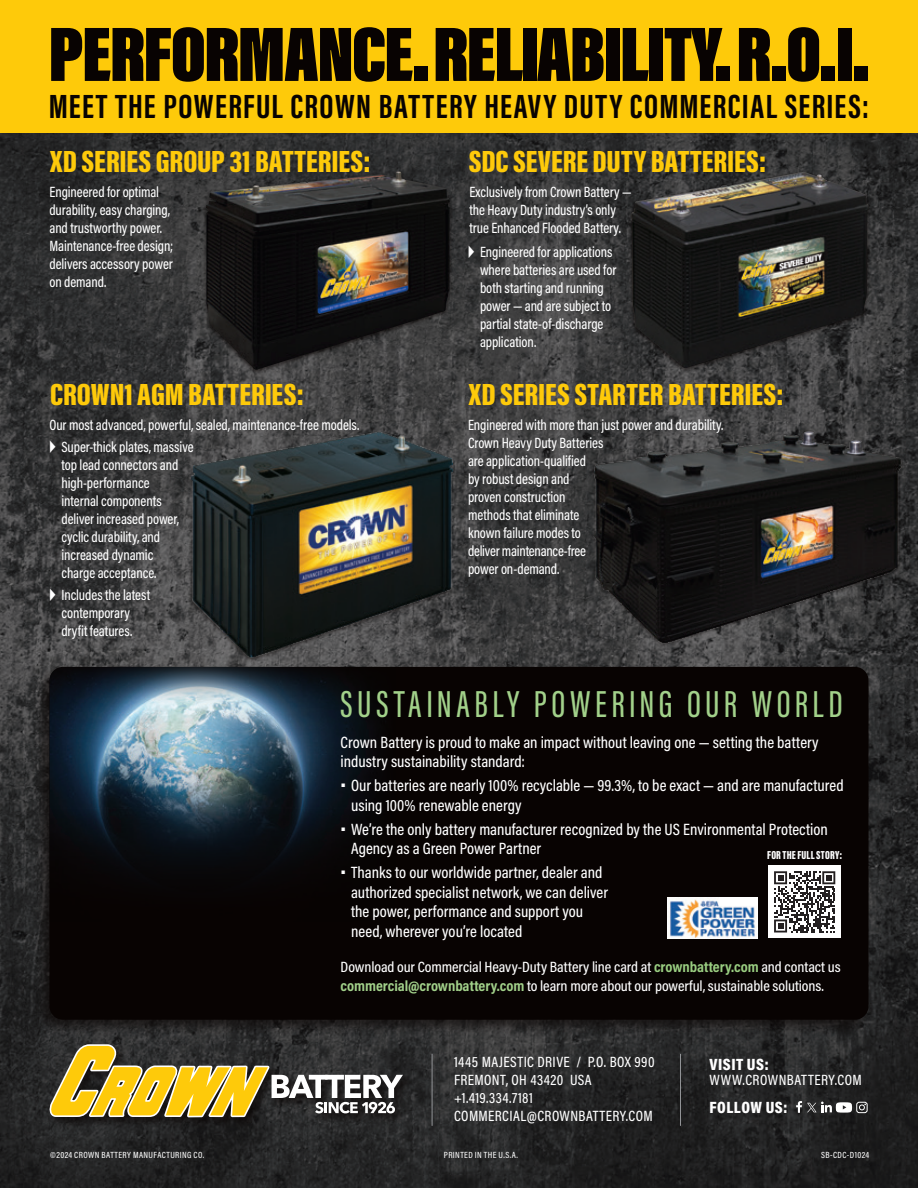
<style>
.page{position:relative;width:918px;height:1188px;background:#fff}
.page>*{position:absolute;margin:0;border:0;box-sizing:border-box;transform-origin:0 0}
.t1{font:900 79.5px "Acumin Pro Extra Cond";letter-spacing:-.025em;color:#080302;scale:1.06 1}
.t2{font:500 38.7px "Acumin Pro Extra Cond";letter-spacing:.115em;color:#a2d18a}
.t3{font:700 34.5px "Acumin Pro Extra Cond";letter-spacing:.04em;color:#080302;scale:1.05 1}
.t4{font:900 31.5px "Acumin Pro Extra Cond";color:#feca0a;scale:1.1 1}
.t5{font:500 16.5px/19.5px "Acumin Pro Cond";color:#fff}
.t6{font:900 16.5px "Acumin Pro Cond";letter-spacing:.03em;color:#fff}
.t7{font:500 15px/18px "Acumin Pro Cond";letter-spacing:-.005em;color:#fff;scale:.95 1}
.t8{font:500 15px/19.5px "Acumin Pro Cond";letter-spacing:-.005em;color:#fff;scale:1.05 1}
.t9{font:500 15px/18px "Acumin Pro Cond";letter-spacing:.025em;color:#fff}
.t10{font:500 15px "Acumin Pro Cond";letter-spacing:.035em;color:#fff}
.t11{font:900 11.85px "Acumin Pro Extra Cond";letter-spacing:.02em;color:#fff}
.t12{font:500 9px "Acumin Pro Cond";letter-spacing:.045em;color:#fff}
.s1{font-size:22.5px}
.s2{font-weight:700;color:#9ace81}
.s3{font-weight:700;color:#a2d18a}
</style>
<div class="page">
<img style="left:0;top:133px;width:918px;height:1055px">
<div style="left:0;top:0;width:918px;height:133px;background:#feca0a"></div>
<hr style="left:680px;top:1054px;width:1px;height:72px;background:#939598">
<div style="left:48px;top:1042px;width:365px;height:86px;background:#080302;opacity:.55"></div>
<svg style="left:50px;top:1044px;width:353px;height:73px;background:#8c7c42"></svg>
<hr style="left:432px;top:1054px;width:1px;height:72px;background:#939598">
<svg style="left:796px;top:1101px;width:72px;height:12px"></svg>
<div style="left:33px;top:663px;width:840px;height:373px;background:#080302;opacity:.6"></div>
<div style="left:50px;top:667px;width:818px;height:353px;background:#080302;border-radius:14px"></div>
<img style="left:50px;top:667px;width:324px;height:205px">
<img style="left:667px;top:897px;width:90px;height:41px">
<div style="left:769px;top:866px;width:72px;height:72px;background:#fff"></div>
<svg style="left:774px;top:871px;width:61px;height:62px"></svg>
<div style="left:202px;top:169px;width:252px;height:206px;background:#080302;opacity:.65"></div>
<img style="left:206px;top:171px;width:244px;height:199px">
<div style="left:627px;top:170px;width:246px;height:203px;background:#080302;opacity:.65"></div>
<img style="left:631px;top:172px;width:238px;height:197px">
<img style="left:188px;top:430px;width:268px;height:230px">
<img style="left:590px;top:431px;width:318px;height:215px">
<h1 class="t1" style="left:48px;top:6px;width:776px">PERFORMANCE.RELIABILITY.R.O.I.</h1>
<h3 class="t3" style="left:49px;top:86px;width:783px">MEET THE POWERFUL CROWN BATTERY HEAVY DUTY COMMERCIAL SERIES:</h3>
<h3 class="t4" style="left:50px;top:142px;width:293px">XD SERIES GROUP 31 BATTERIES:</h3>
<p class="t7" style="left:50px;top:182px;width:132px">Engineered for optimal durability, easy charging, and trustworthy power.<br>Maintenance-free design; delivers accessory power on demand.</p>
<h3 class="t4" style="left:50px;top:375px;width:233px">CROWN1 AGM BATTERIES:</h3>
<p class="t7" style="left:50px;top:416px;width:328px">Our most advanced, powerful, sealed, maintenance-free models.</p>
<p class="t7" style="left:62px;top:437px;width:141px;text-indent:-12px">◆ Super-thick plates, massive top lead connectors and high-performance<br>internal components deliver increased power, cyclic durability, and increased dynamic<br>charge acceptance.</p>
<p class="t7" style="left:50px;top:586px;width:108px;text-align:center">◆ Includes the latest contemporary<br>dryfit features.</p>
<h3 class="t4" style="left:469px;top:142px;width:273px">SDC SEVERE DUTY BATTERIES:</h3>
<p class="t7" style="left:469px;top:182px;width:172px">Exclusively from Crown Battery — the Heavy Duty industry’s only true Enhanced Flooded Battery.</p>
<p class="t7" style="left:480px;top:242px;width:145px;text-indent:-12px">◆ Engineered for applications where batteries are used for both starting and running power — and are subject to partial state-of-discharge application.</p>
<h3 class="t4" style="left:469px;top:375px;width:288px">XD SERIES STARTER BATTERIES:</h3>
<p class="t7" style="left:468px;top:416px;width:270px">Engineered with more than just power and durability.<br>Crown Heavy Duty Batteries<br>are application-qualified<br>by robust design and<br>proven construction<br>methods that eliminate<br>known failure modes to<br>deliver maintenance-free<br>power on-demand.</p>
<h2 class="t2" style="left:341px;top:680px;width:504px">SUSTAINABLY POWERING OUR WORLD</h2>
<p class="t5" style="left:341px;top:732px;width:480px">Crown Battery is proud to make an impact without leaving one — setting the battery industry sustainability standard:</p>
<p class="t5" style="left:351px;top:775px;width:494px;text-indent:-11px"><span class="s1">•</span> Our batteries are nearly 100% recyclable — 99.3%, to be exact — and are manufactured using 100% renewable energy</p>
<p class="t5" style="left:351px;top:819px;width:478px;text-indent:-11px"><span class="s1">•</span> We’re the only battery manufacturer recognized by the US Environmental Protection<br>Agency as a Green Power Partner</p>
<p class="t5" style="left:351px;top:862px;width:258px;text-indent:-11px"><span class="s1">•</span> Thanks to our worldwide partner, dealer and authorized specialist network, we can deliver the power, performance and support you need, wherever you’re located</p>
<p class="t11" style="left:767px;top:848px;width:77px">FOR THE FULL STORY:</p>
<p class="t8" style="left:341px;top:956px;width:478px">Download our Commercial Heavy-Duty Battery line card at <span class="s2">crownbattery.com</span> and contact us <span class="s3">commercial@crownbattery.com</span> to learn more about our powerful, sustainable solutions.</p>
<p class="t9" style="left:454px;top:1052px;width:202px">1445 MAJESTIC DRIVE / P.O. BOX 990<br>FREMONT, OH 43420 USA +1.419.334.7181<br>COMMERCIAL@CROWNBATTERY.COM</p>
<p class="t6" style="left:710px;top:1054px;width:61px">VISIT US:</p>
<p class="t10" style="left:710px;top:1071px;width:154px">WWW.CROWNBATTERY.COM</p>
<p class="t6" style="left:710px;top:1096px;width:80px">FOLLOW US:</p>
<p class="t12" style="left:50px;top:1150px;width:156px">©2024 CROWN BATTERY MANUFACTURING CO.</p>
<p class="t12" style="left:444px;top:1150px;width:76px">PRINTED IN THE U.S.A.</p>
<p class="t12" style="left:821px;top:1150px;width:50px">SB-CDC-D1024</p>
</div>
